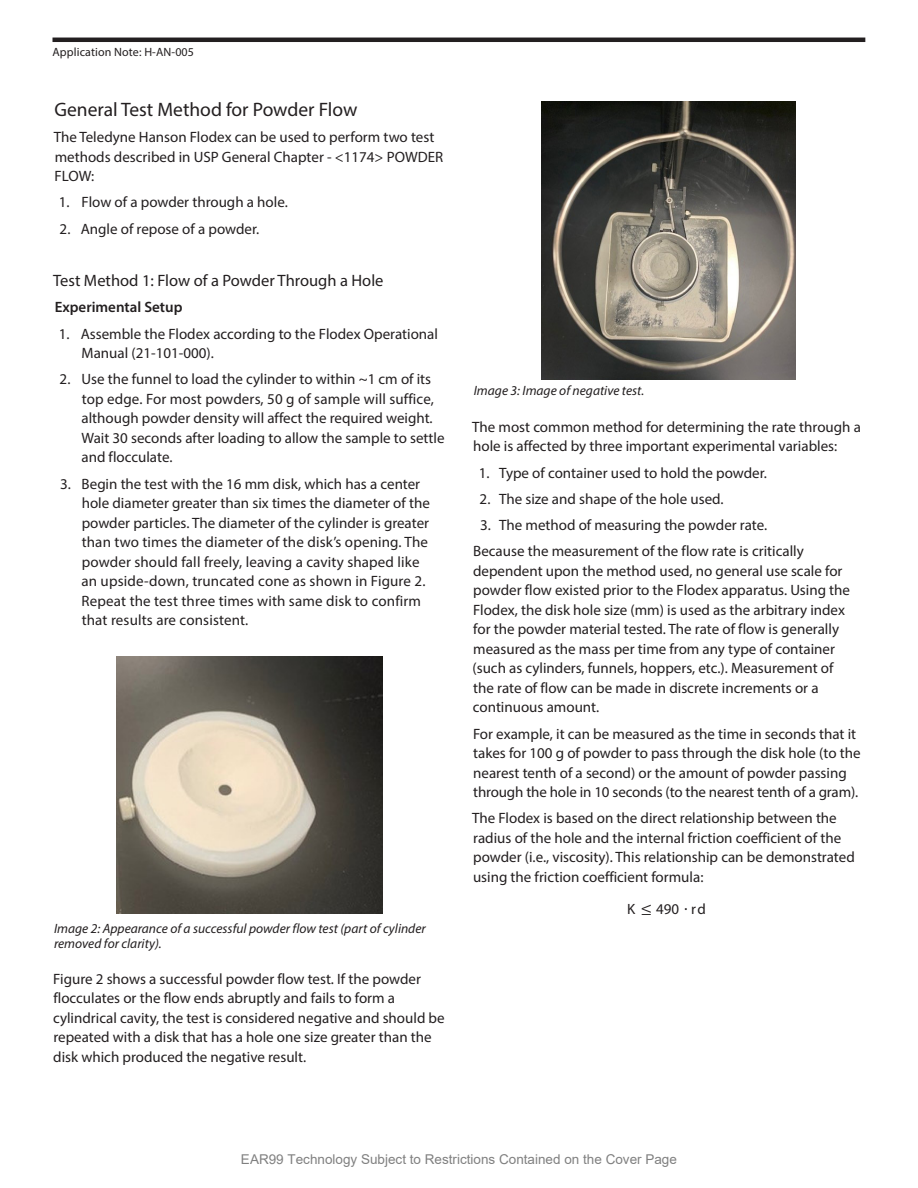
<style>
.page{position:relative;width:918px;height:1188px;background:#fff}
.page>*{position:absolute;margin:0;border:0;box-sizing:border-box;transform-origin:0 0}
.t1{font:19.5px "Myriad Pro";color:#231f20}
.t2{font:16.5px "Myriad Pro";color:#231f20}
.t3{font:15px/19.5px "Myriad Pro";color:#231f20}
.t4{font:600 15px "Myriad Pro";color:#231f20}
.t5{font:italic 13.5px/15px "Myriad Pro";color:#231f20}
.t6{font:13.5px "Arial";color:#808080}
.t7{font:12px "Myriad Pro";letter-spacing:.01em;color:#231f20}
.s1{font-family:"Cambria Math"}
</style>
<div class="page">
<hr style="left:52px;top:38px;width:813px;height:4px;background:#231f20">
<img style="left:117px;top:656px;width:266px;height:257px">
<img style="left:541px;top:101px;width:254px;height:278px">
<p class="t7" style="left:52px;top:45px;width:143px">Application Note: H-AN-005</p>
<p class="t1" style="left:54px;top:97px;width:304px">General Test Method for Powder Flow</p>
<p class="t3" style="left:54px;top:127px;width:391px">The Teledyne Hanson Flodex can be used to perform two test methods described in USP General Chapter - &lt;1174&gt; POWDER<br>FLOW:</p>
<p class="t3" style="left:59px;top:192px;width:231px">1. Flow of a powder through a hole.</p>
<p class="t3" style="left:60px;top:219px;width:201px">2. Angle of repose of a powder.</p>
<p class="t2" style="left:53px;top:270px;width:332px">Test Method 1: Flow of a Powder Through a Hole</p>
<p class="t4" style="left:55px;top:298px;width:129px">Experimental Setup</p>
<p class="t3" style="left:82px;top:324px;width:358px;text-indent:-23px">1. Assemble the Flodex according to the Flodex Operational<br>Manual (21-101-000).</p>
<p class="t3" style="left:81px;top:369px;width:365px;text-indent:-22px">2. Use the funnel to load the cylinder to within ~1 cm of its top edge. For most powders, 50 g of sample will suffice, although powder density will affect the required weight.<br>Wait 30 seconds after loading to allow the sample to settle and flocculate.</p>
<p class="t3" style="left:81px;top:474px;width:350px;text-indent:-21px">3. Begin the test with the 16 mm disk, which has a center hole diameter greater than six times the diameter of the powder particles. The diameter of the cylinder is greater than two times the diameter of the disk’s opening. The powder should fall freely, leaving a cavity shaped like an upside-down, truncated cone as shown in Figure 2.<br>Repeat the test three times with same disk to confirm that results are consistent.</p>
<p class="t5" style="left:54px;top:921px;width:373px">Image 2: Appearance of a successful powder flow test (part of cylinder removed for clarity).</p>
<p class="t3" style="left:53px;top:969px;width:393px">Figure 2 shows a successful powder flow test. If the powder flocculates or the flow ends abruptly and fails to form a cylindrical cavity, the test is considered negative and should be repeated with a disk that has a hole one size greater than the disk which produced the negative result.</p>
<p class="t5" style="left:474px;top:383px;width:172px">Image 3: Image of negative test.</p>
<p class="t3" style="left:472px;top:417px;width:390px">The most common method for determining the rate through a hole is affected by three important experimental variables:</p>
<p class="t3" style="left:479px;top:463px;width:290px">1. Type of container used to hold the powder.</p>
<p class="t3" style="left:480px;top:489px;width:245px">2. The size and shape of the hole used.</p>
<p class="t3" style="left:480px;top:515px;width:289px">3. The method of measuring the powder rate.</p>
<p class="t3" style="left:473px;top:541px;width:379px">Because the measurement of the flow rate is critically dependent upon the method used, no general use scale for powder flow existed prior to the Flodex apparatus. Using the Flodex, the disk hole size (mm) is used as the arbitrary index for the powder material tested. The rate of flow is generally measured as the mass per time from any type of container (such as cylinders, funnels, hoppers, etc.). Measurement of the rate of flow can be made in discrete increments or a continuous amount.</p>
<p class="t3" style="left:473px;top:724px;width:389px">For example, it can be measured as the time in seconds that it takes for 100 g of powder to pass through the disk hole (to the nearest tenth of a second) or the amount of powder passing through the hole in 10 seconds (to the nearest tenth of a gram).</p>
<p class="t3" style="left:472px;top:808px;width:384px">The Flodex is based on the direct relationship between the radius of the hole and the internal friction coefficient of the powder (i.e., viscosity). This relationship can be demonstrated using the friction coefficient formula:</p>
<p class="t3" style="left:627px;top:899px;width:80px">K <span class="s1">≤</span>490 <span class="s1">∙</span>rd</p>
<p class="t6" style="left:241px;top:1150px;width:437px">EAR99 Technology Subject to Restrictions Contained on the Cover Page</p>
</div>
